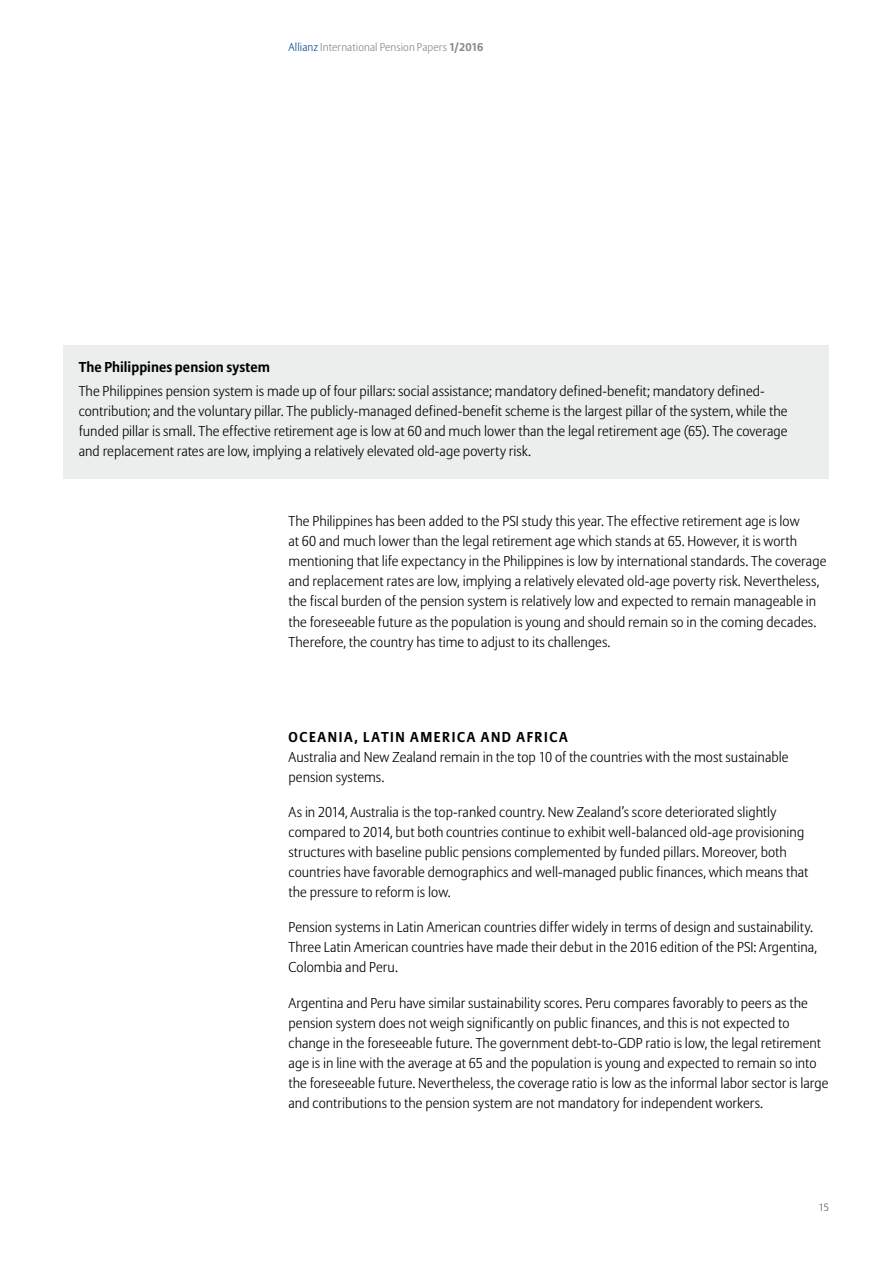
<style>
.page{position:relative;width:893px;height:1263px;background:#fff}
.page>*{position:absolute;margin:0;border:0;box-sizing:border-box;transform-origin:0 0}
.t1{font:300 14.25px/20.1px "Allianz Sans";letter-spacing:.005em;color:#000}
.t2{font:700 14.25px "Allianz Sans";letter-spacing:.11em;color:#000}
.t3{font:700 14.25px "Allianz Sans";letter-spacing:.01em;color:#000}
.t4{font:300 11.25px "Allianz Sans";letter-spacing:.01em;color:#878786}
.t5{font:300 10.5px "Allianz Sans";color:#565656}
.s1{color:#004b92}
.s2{font-weight:700}
</style>
<div class="page">
<div style="left:64px;top:346px;width:765px;height:133px;background:#eceded"></div>
<p class="t4" style="left:289px;top:41px;width:196px"><span class="s1">Allianz</span> International Pension Papers <span class="s2">1/2016</span></p>
<p class="t3" style="left:79px;top:358px;width:193px">The Philippines pension system</p>
<p class="t1" style="left:79px;top:382px;width:710px">The Philippines pension system is made up of four pillars: social assistance; mandatory defined-benefit; mandatory defined&shy;contribution; and the voluntary pillar. The publicly-managed defined-benefit scheme is the largest pillar of the system, while the funded pillar is small. The effective retirement age is low at 60 and much lower than the legal retirement age (65). The coverage and replacement rates are low, implying a relatively elevated old-age poverty risk.</p>
<p class="t1" style="left:289px;top:512px;width:539px">The Philippines has been added to the PSI study this year. The effective retirement age is low<br>at 60 and much lower than the legal retirement age which stands at 65. However, it is worth mentioning that life expectancy in the Philippines is low by international standards. The coverage and replacement rates are low, implying a relatively elevated old-age poverty risk. Nevertheless, the fiscal burden of the pension system is relatively low and expected to remain manageable in the foreseeable future as the population is young and should remain so in the coming decades.<br>Therefore, the country has time to adjust to its challenges.</p>
<p class="t2" style="left:289px;top:728px;width:281px">OCEANIA, LATIN AMERICA AND AFRICA</p>
<p class="t1" style="left:289px;top:747px;width:501px">Australia and New Zealand remain in the top 10 of the countries with the most sustainable pension systems.</p>
<p class="t1" style="left:289px;top:803px;width:521px">As in 2014, Australia is the top-ranked country. New Zealand’s score deteriorated slightly compared to 2014, but both countries continue to exhibit well-balanced old-age provisioning structures with baseline public pensions complemented by funded pillars. Moreover, both countries have favorable demographics and well-managed public finances, which means that the pressure to reform is low.</p>
<p class="t1" style="left:289px;top:918px;width:530px">Pension systems in Latin American countries differ widely in terms of design and sustainability.<br>Three Latin American countries have made their debut in the 2016 edition of the PSI: Argentina,<br>Colombia and Peru.</p>
<p class="t1" style="left:289px;top:993px;width:541px">Argentina and Peru have similar sustainability scores. Peru compares favorably to peers as the pension system does not weigh significantly on public finances, and this is not expected to change in the foreseeable future. The government debt-to-GDP ratio is low, the legal retirement age is in line with the average at 65 and the population is young and expected to remain so into the foreseeable future. Nevertheless, the coverage ratio is low as the informal labor sector is large and contributions to the pension system are not mandatory for independent workers.</p>
<p class="t5" style="left:819px;top:1201px;width:12px">15</p>
</div>
